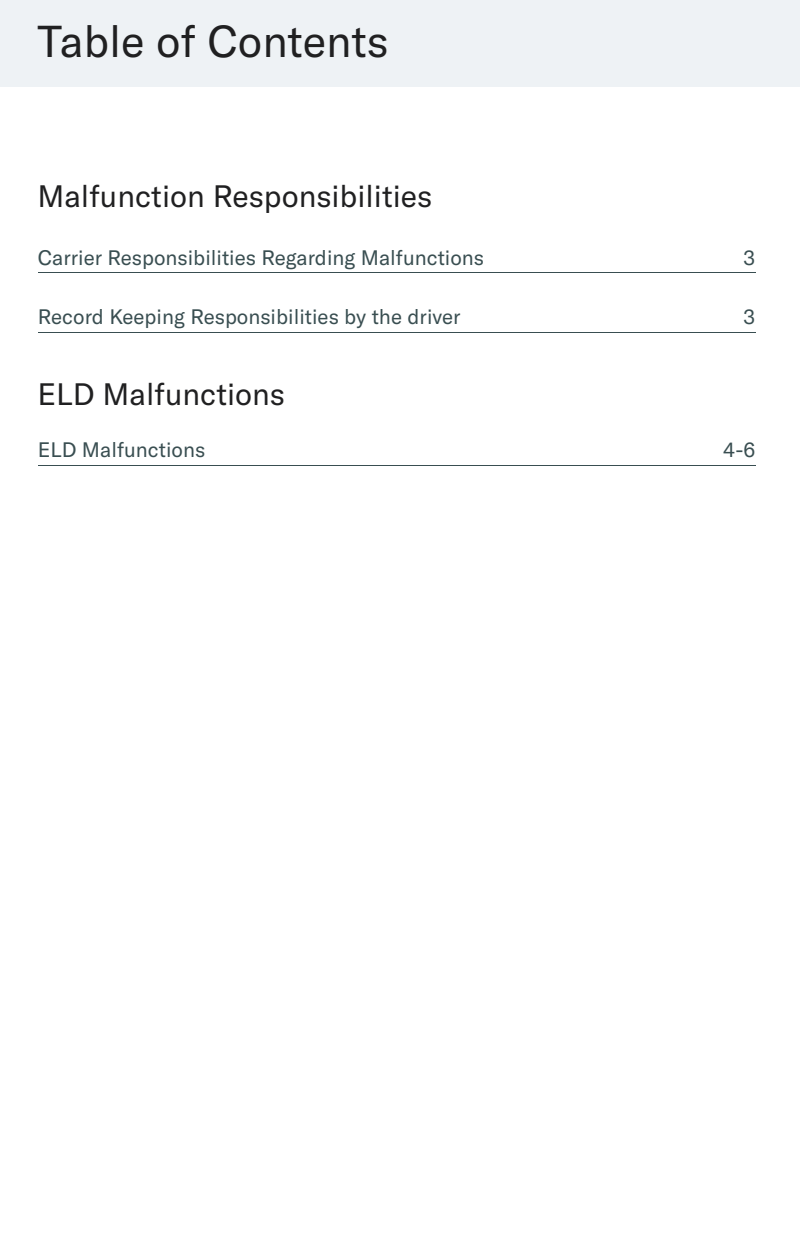
<style>
.page{position:relative;width:800px;height:1248px;background:#fff}
.page>*{position:absolute;margin:0;border:0;box-sizing:border-box;transform-origin:0 0}
.t1{font:44px "GT America";color:#202021}
.t2{font:30.6px "GT America";color:#202021}
.t3{font:20.6px "GT America";color:#394e51}
</style>
<div class="page">
<div style="left:0;top:0;width:800px;height:87px;background:#eef2f5"></div>
<hr style="left:38px;top:273px;width:717px;height:1px;background:#394e51">
<hr style="left:38px;top:332px;width:717px;height:1px;background:#394e51">
<hr style="left:38px;top:465px;width:717px;height:1px;background:#394e51">
<h1 class="t1" style="left:37px;top:15px;width:352px">Table of Contents</h1>
<h2 class="t2" style="left:37px;top:178px;width:396px">Malfunction Responsibilities</h2>
<p class="t3" style="left:38px;top:245px;width:448px">Carrier Responsibilities Regarding Malfunctions</p>
<p class="t3" style="left:744px;top:245px;width:13px">3</p>
<p class="t3" style="left:38px;top:305px;width:424px">Record Keeping Responsibilities by the driver</p>
<p class="t3" style="left:744px;top:305px;width:13px">3</p>
<h2 class="t2" style="left:37px;top:376px;width:249px">ELD Malfunctions</h2>
<p class="t3" style="left:38px;top:438px;width:169px">ELD Malfunctions</p>
<p class="t3" style="left:723px;top:438px;width:34px">4-6</p>
</div>
